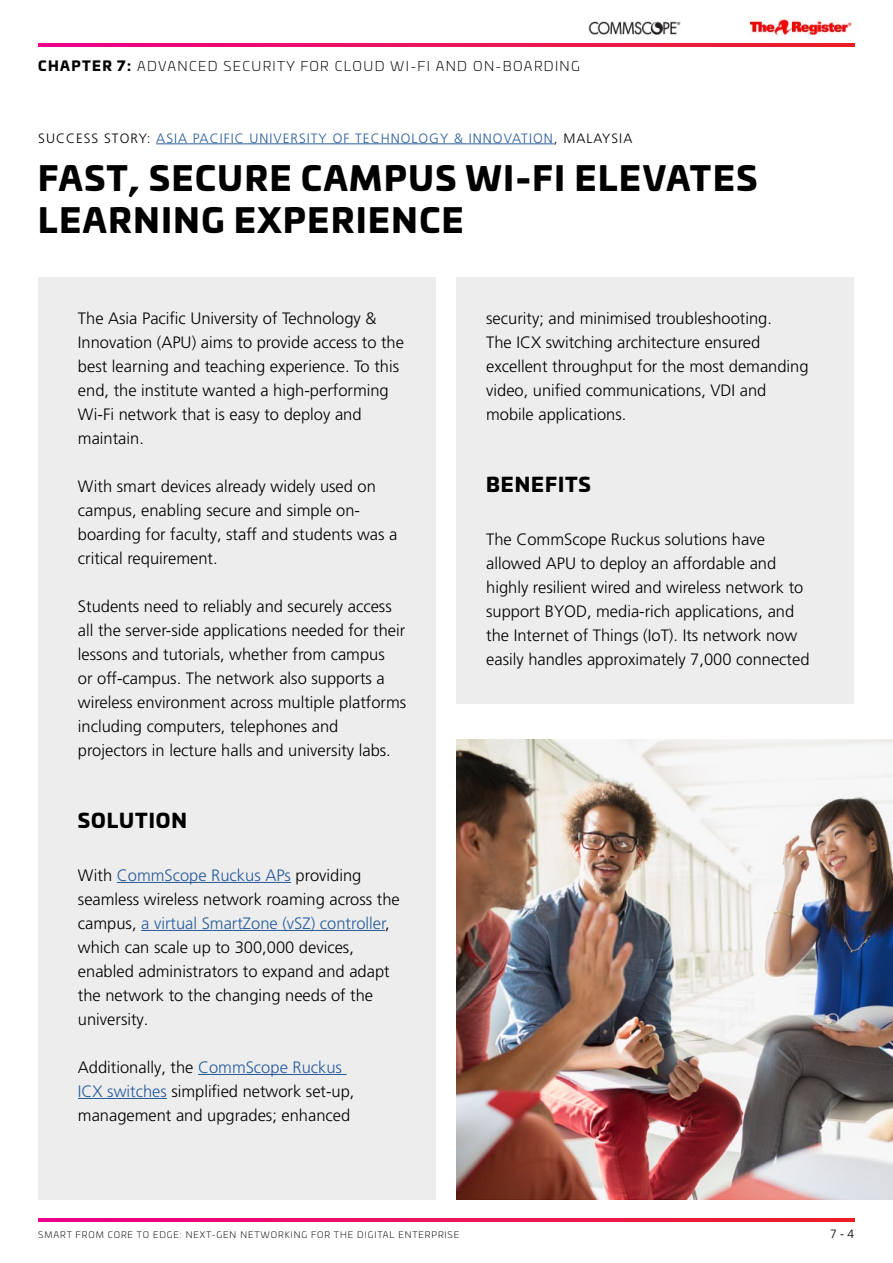
<style>
.page{position:relative;width:893px;height:1263px;background:#fff}
.page>*{position:absolute;margin:0;border:0;box-sizing:border-box;transform-origin:0 0}
.t1{font:900 33px/42px "Univia Pro";letter-spacing:.05em;color:#000}
.t2{font:900 19.5px "Univia Pro";letter-spacing:.05em;color:#000}
.t3{font:300 16.5px/24px "Frutiger LT Pro";color:#000}
.t4{font:300 13.5px "Frutiger LT Pro";letter-spacing:.075em;color:#275b9b}
.t5{font:300 13.5px "Univia Pro";letter-spacing:.1em;color:#020203}
.t6{font:300 12px "Frutiger LT Pro";color:#000}
.t7{font:300 9px "Univia Pro";letter-spacing:.1em;color:#000}
.s1{font-weight:900}
.s2{color:#000}
.s3{color:#275b9b}
</style>
<div class="page">
<img style="left:748px;top:19px;width:104px;height:17px">
<img style="left:588px;top:21px;width:93px;height:14px">
<img style="left:38px;top:1218px;width:817px;height:3px">
<img style="left:38px;top:43px;width:817px;height:3px">
<div style="left:38px;top:277px;width:398px;height:923px;background:#ededed"></div>
<div style="left:456px;top:277px;width:398px;height:426px;background:#ededed"></div>
<hr style="left:156px;top:143px;width:398px;height:1px;background:#275b9b">
<hr style="left:117px;top:882px;width:174px;height:1px;background:#275b9b">
<hr style="left:141px;top:930px;width:244px;height:1px;background:#275b9b">
<hr style="left:198px;top:1074px;width:149px;height:1px;background:#275b9b">
<hr style="left:78px;top:1098px;width:89px;height:1px;background:#275b9b">
<img style="left:456px;top:740px;width:437px;height:460px">
<p class="t5" style="left:38px;top:57px;width:543px"><span class="s1">CHAPTER 7:</span> ADVANCED SECURITY FOR CLOUD WI-FI AND ON-BOARDING</p>
<p class="t4" style="left:38px;top:130px;width:596px"><span class="s2">SUCCESS STORY:</span> ASIA PACIFIC UNIVERSITY OF TECHNOLOGY &amp; INNOVATION<span class="s2">, MALAYSIA</span></p>
<h1 class="t1" style="left:38px;top:155px;width:721px">FAST, SECURE CAMPUS WI-FI ELEVATES<br>LEARNING EXPERIENCE</h1>
<p class="t3" style="left:78px;top:307px;width:328px">The Asia Pacific University of Technology &amp; Innovation (APU) aims to provide access to the best learning and teaching experience. To this end, the institute wanted a high-performing Wi-Fi network that is easy to deploy and maintain.</p>
<p class="t3" style="left:78px;top:475px;width:321px">With smart devices already widely used on campus, enabling secure and simple on&shy;boarding for faculty, staff and students was a critical requirement.</p>
<p class="t3" style="left:78px;top:595px;width:330px">Students need to reliably and securely access all the server-side applications needed for their lessons and tutorials, whether from campus<br>or off-campus. The network also supports a wireless environment across multiple platforms including computers, telephones and projectors in lecture halls and university labs.</p>
<p class="t2" style="left:78px;top:805px;width:110px">SOLUTION</p>
<p class="t3" style="left:78px;top:863px;width:323px">With <span class="s3">CommScope Ruckus APs</span> providing seamless wireless network roaming across the campus, <span class="s3">a virtual SmartZone (vSZ) controller</span>, which can scale up to 300,000 devices, enabled administrators to expand and adapt the network to the changing needs of the university.</p>
<p class="t3" style="left:78px;top:1055px;width:278px">Additionally, the <span class="s3">CommScope Ruckus<br>ICX switches</span> simplified network set-up, management and upgrades; enhanced</p>
<p class="t3" style="left:486px;top:307px;width:324px">security; and minimised troubleshooting.<br>The ICX switching architecture ensured excellent throughput for the most demanding video, unified communications, VDI and mobile applications.</p>
<p class="t2" style="left:486px;top:469px;width:106px">BENEFITS</p>
<p class="t3" style="left:486px;top:527px;width:325px">The CommScope Ruckus solutions have allowed APU to deploy an affordable and highly resilient wired and wireless network to support BYOD, media-rich applications, and the Internet of Things (IoT). Its network now easily handles approximately 7,000 connected</p>
<p class="t7" style="left:38px;top:1228px;width:422px">SMART FROM CORE TO EDGE: NEXT-GEN NETWORKING FOR THE DIGITAL ENTERPRISE</p>
<p class="t6" style="left:830px;top:1226px;width:26px">7 - 4</p>
</div>
